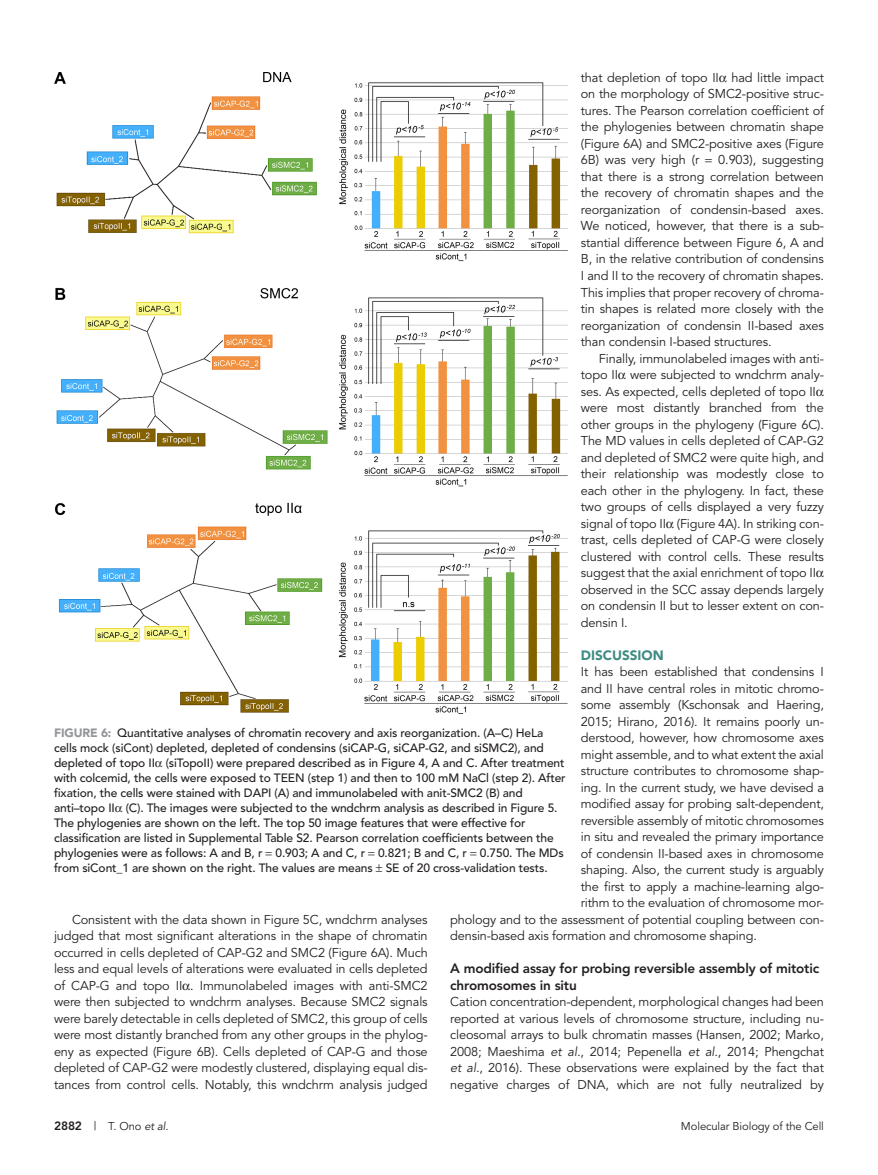
<style>
.page{position:relative;width:878px;height:1175px;background:#fff}
.page>*{position:absolute;margin:0;border:0;box-sizing:border-box;transform-origin:0 0}
.t1{font:800 13.5px/16.5px "Avenir";letter-spacing:-.01em;color:#231f20}
.t2{font:900 13.5px "Avenir";color:#3e8c83}
.Para{font:12.75px/16.5px "Avenir";letter-spacing:-.01em;color:#231f20;text-align:justify}
.ParaFL{font:12.75px/16.5px "Avenir";letter-spacing:-.015em;color:#231f20;text-align:justify}
.FigCaption{font:500 12px/15px "Avenir";letter-spacing:-.01em;color:#231f20}
.t3{font:11.25px "Avenir";letter-spacing:-.01em;color:#231f20}
.s1{font-style:italic}
.s2{font-weight:900;color:#939598}
.s3{font-weight:800;font-size:12px}
.s4{font-size:12px}
</style>
<div class="page">
<img style="left:54px;top:72px;width:513px;height:641px">
<p class="Para" style="left:580px;top:70px;width:245px">that depletion of topo II had little impact on the morphology of SMC2-positive struc&shy;tures. The Pearson correlation coefficient of the phylogenies between chromatin shape (Figure 6A) and SMC2-positive axes (Figure 6B) was very high (r</p>
<p class="Para" style="left:580px;top:152px;width:245px;text-indent:137px">0.903), suggesting that there is a strong correlation between the recovery of chromatin shapes and the reorganization of condensin-based axes.<br>We noticed, however, that there is a sub&shy;stantial difference between Figure 6, A and B, in the relative contribution of condensins I and II to the recovery of chromatin shapes.<br>This implies that proper recovery of chroma&shy;tin shapes is related more closely with the reorganization of condensin II-based axes than condensin I-based structures.</p>
<p class="Para" style="left:580px;top:350px;width:245px;text-align:left;text-indent:18px">Finally, immunolabeled images with anti&shy;topo II were subjected to wndchrm analy&shy;ses. As expected, cells depleted of topo II were most distantly branched from the other groups in the phylogeny (Figure 6C).<br>The MD values in cells depleted of CAP-G2 and depleted of SMC2 were quite high, and their relationship was modestly close to each other in the phylogeny. In fact, these two groups of cells displayed a very fuzzy signal of topo II (Figure 4A). In striking con&shy;trast, cells depleted of CAP-G were closely clustered with control cells. These results suggest that the axial enrichment of topo II observed in the SCC assay depends largely on condensin II but to lesser extent on con&shy;densin I.</p>
<h1 class="t2" style="left:580px;top:647px;width:84px">DISCUSSION</h1>
<p class="ParaFL" style="left:580px;top:664px;width:245px">It has been established that condensins I</p>
<p class="ParaFL" style="left:580px;top:680px;width:245px">and II have central roles in mitotic chromo-</p>
<p class="ParaFL" style="left:580px;top:697px;width:245px">some assembly (Kschonsak and Haering,</p>
<p class="ParaFL" style="left:580px;top:713px;width:245px">2015; Hirano, 2016). It remains poorly un-</p>
<p class="ParaFL" style="left:580px;top:730px;width:244px">derstood, however, how chromosome axes</p>
<p class="ParaFL" style="left:580px;top:746px;width:245px">might assemble, and to what extent the axial</p>
<p class="ParaFL" style="left:580px;top:763px;width:245px">structure contributes to chromosome shap-</p>
<p class="ParaFL" style="left:580px;top:779px;width:245px">ing. In the current study, we have devised a</p>
<p class="ParaFL" style="left:580px;top:796px;width:244px">modified assay for probing salt-dependent,</p>
<p class="ParaFL" style="left:580px;top:812px;width:245px">reversible assembly of mitotic chromosomes</p>
<p class="ParaFL" style="left:580px;top:829px;width:244px">in situ and revealed the primary importance</p>
<p class="ParaFL" style="left:580px;top:845px;width:244px">of condensin II-based axes in chromosome</p>
<p class="ParaFL" style="left:580px;top:862px;width:244px">shaping. Also, the current study is arguably</p>
<p class="ParaFL" style="left:580px;top:878px;width:245px">the first to apply a machine-learning algo-</p>
<p class="ParaFL" style="left:580px;top:895px;width:245px">rithm to the evaluation of chromosome mor-</p>
<p class="ParaFL" style="left:450px;top:911px;width:375px">phology and to the assessment of potential coupling between con-</p>
<p class="ParaFL" style="left:450px;top:928px;width:308px">densin-based axis formation and chromosome shaping.</p>
<h2 class="t1" style="left:450px;top:960px;width:370px">A modified assay for probing reversible assembly of mitotic chromosomes in situ</h2>
<p class="ParaFL" style="left:450px;top:994px;width:375px">Cation concentration-dependent, morphological changes had been reported at various levels of chromosome structure, including nu&shy;cleosomal arrays to bulk chromatin masses (Hansen, 2002; Marko, 2008; Maeshima <span class="s1">et al.</span>, 2014; Pepenella <span class="s1">et al.</span>, 2014; Phengchat <span class="s1">et al.</span>, 2016). These observations were explained by the fact that negative charges of DNA, which are not fully neutralized by</p>
<p class="FigCaption" style="left:54px;top:725px;width:513px"><span class="s2">FIGURE 6:</span> Quantitative analyses of chromatin recovery and axis reorganization. (A–C) HeLa cells mock (siCont) depleted, depleted of condensins (siCAP-G, siCAP-G2, and siSMC2), and depleted of topo II (siTopoII) were prepared described as in Figure 4, A and C. After treatment with colcemid, the cells were exposed to TEEN (step 1) and then to 100 mM NaCl (step 2). After fixation, the cells were stained with DAPI (A) and immunolabeled with anit-SMC2 (B) and anti–topo II (C). The images were subjected to the wndchrm analysis as described in Figure 5.<br>The phylogenies are shown on the left. The top 50 image features that were effective for classification are listed in Supplemental Table S2. Pearson correlation coefficients between the phylogenies were as follows: A and B, r 0.903; A and C, r 0.821; B and C, r 0.750. The MDs from siCont_1 are shown on the right. The values are means SE of 20 cross-validation tests.</p>
<p class="Para" style="left:54px;top:911px;width:375px;text-indent:18px">Consistent with the data shown in Figure 5C, wndchrm analyses judged that most significant alterations in the shape of chromatin occurred in cells depleted of CAP-G2 and SMC2 (Figure 6A). Much less and equal levels of alterations were evaluated in cells depleted of CAP-G and topo II . Immunolabeled images with anti-SMC2 were then subjected to wndchrm analyses. Because SMC2 signals were barely detectable in cells depleted of SMC2, this group of cells were most distantly branched from any other groups in the phylog&shy;eny as expected (Figure 6B). Cells depleted of CAP-G and those depleted of CAP-G2 were modestly clustered, displaying equal dis&shy;tances from control cells. Notably, this wndchrm analysis judged</p>
<p class="t3" style="left:54px;top:1119px;width:116px"><span class="s3">2882</span> <span class="s4">|</span> T. Ono <span class="s1">et al</span>.</p>
<p class="t3" style="left:681px;top:1119px;width:144px">Molecular Biology of the Cell</p>
</div>
